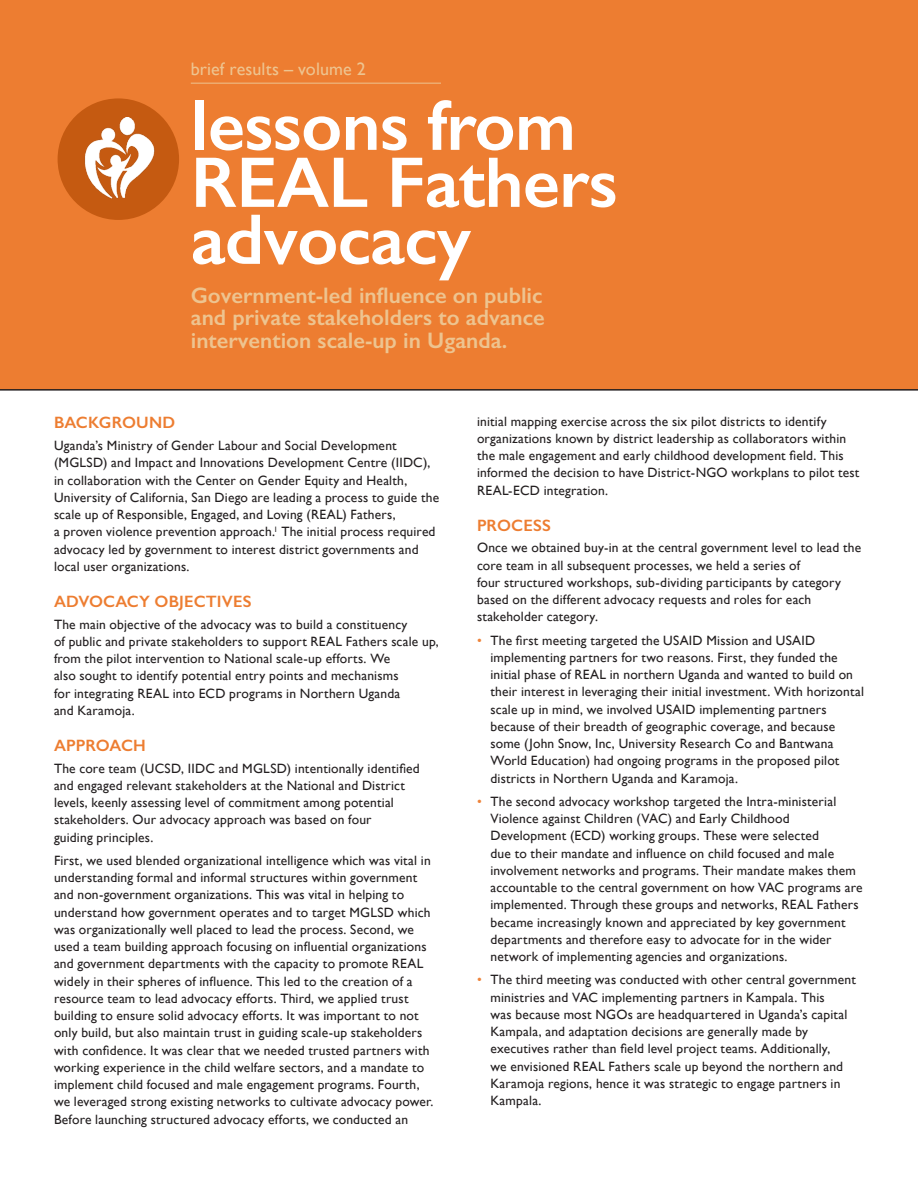
<style>
.page{position:relative;width:918px;height:1188px;background:#fff}
.page>*{position:absolute;margin:0;border:0;box-sizing:border-box;transform-origin:0 0}
.t1{font:600 72px/57px "Gill Sans";letter-spacing:-.01em;color:#fff}
.t2{font:600 22.5px/22.5px "Gill Sans";color:#edc490;text-align:justify}
.Box_Title{font:18px "Gill Sans";letter-spacing:.005em;color:#edc490}
.t3{font:600 16.5px "Gill Sans";letter-spacing:.01em;color:#ed7d31}
.Body{font:13.5px/17.2px "Gill Sans";letter-spacing:.015em;color:#231f20}
.s1{color:#ee843b}
</style>
<div class="page">
<div style="left:0;top:0;width:918px;height:391px;background:#ed7d31"></div>
<hr style="left:191px;top:83px;width:250px;height:1px;background:#edc490">
<div style="left:59px;top:100px;width:119px;height:118px;background:#c55a11;border-radius:50%"></div>
<div style="left:58px;top:98px;width:121px;height:122px;border:3px solid #c55a11;border-radius:50%"></div>
<img style="left:84px;top:117px;width:78px;height:84px">
<p class="Box_Title" style="left:191px;top:59px;width:177px">brief results – volume 2</p>
<p class="t1" style="left:191px;top:96px;width:428px">lessons from<br>REAL Fathers advocacy</p>
<p class="t2" style="left:191px;top:283px;width:355px">Government-led influence on public and private stakeholders to advance intervention scale-up in Uganda.</p>
<h1 class="t3" style="left:54px;top:413px;width:123px">BACKGROUND</h1>
<p class="Body" style="left:54px;top:437px;width:387px">Uganda’s Ministry of Gender Labour and Social Development (MGLSD) and Impact and Innovations Development Centre (IIDC), in collaboration with the Center on Gender Equity and Health, University of California, San Diego are leading a process to guide the scale up of Responsible, Engaged, and Loving (REAL) Fathers,<br>a proven violence prevention approach.<sup>1</sup> The initial process required advocacy led by government to interest district governments and local user organizations.</p>
<h1 class="t3" style="left:54px;top:591px;width:199px">ADVOCACY OBJECTIVES</h1>
<p class="Body" style="left:54px;top:615px;width:386px">The main objective of the advocacy was to build a constituency<br>of public and private stakeholders to support REAL Fathers scale up, from the pilot intervention to National scale-up efforts. We<br>also sought to identify potential entry points and mechanisms<br>for integrating REAL into ECD programs in Northern Uganda<br>and Karamoja.</p>
<h1 class="t3" style="left:54px;top:735px;width:93px">APPROACH</h1>
<p class="Body" style="left:54px;top:759px;width:367px">The core team (UCSD, IIDC and MGLSD) intentionally identified and engaged relevant stakeholders at the National and District levels, keenly assessing level of commitment among potential stakeholders. Our advocacy approach was based on four<br>guiding principles.</p>
<p class="Body" style="left:54px;top:852px;width:381px">First, we used blended organizational intelligence which was vital in understanding formal and informal structures within government and non-government organizations. This was vital in helping to understand how government operates and to target MGLSD which was organizationally well placed to lead the process. Second, we used a team building approach focusing on influential organizations and government departments with the capacity to promote REAL widely in their spheres of influence. This led to the creation of a resource team to lead advocacy efforts. Third, we applied trust building to ensure solid advocacy efforts. It was important to not only build, but also maintain trust in guiding scale-up stakeholders with confidence. It was clear that we needed trusted partners with working experience in the child welfare sectors, and a mandate to implement child focused and male engagement programs. Fourth, we leveraged strong existing networks to cultivate advocacy power.<br>Before launching structured advocacy efforts, we conducted an</p>
<p class="Body" style="left:477px;top:412px;width:384px">initial mapping exercise across the six pilot districts to identify organizations known by district leadership as collaborators within the male engagement and early childhood development field. This informed the decision to have District-NGO workplans to pilot test REAL-ECD integration.</p>
<h1 class="t3" style="left:477px;top:515px;width:76px">PROCESS</h1>
<p class="Body" style="left:477px;top:539px;width:386px">Once we obtained buy-in at the central government level to lead the core team in all subsequent processes, we held a series of<br>four structured workshops, sub-dividing participants by category based on the different advocacy requests and roles for each stakeholder category.</p>
<p class="Body" style="left:490px;top:631px;width:375px;text-indent:-14px"><span class="s1">•</span> The first meeting targeted the USAID Mission and USAID implementing partners for two reasons. First, they funded the initial phase of REAL in northern Uganda and wanted to build on their interest in leveraging their initial investment. With horizontal scale up in mind, we involved USAID implementing partners because of their breadth of geographic coverage, and because some (John Snow, Inc, University Research Co and Bantwana World Education) had ongoing programs in the proposed pilot districts in Northern Uganda and Karamoja.</p>
<p class="Body" style="left:490px;top:793px;width:374px;text-indent:-14px"><span class="s1">•</span> The second advocacy workshop targeted the Intra-ministerial Violence against Children (VAC) and Early Childhood Development (ECD) working groups. These were selected<br>due to their mandate and influence on child focused and male involvement networks and programs. Their mandate makes them accountable to the central government on how VAC programs are implemented. Through these groups and networks, REAL Fathers became increasingly known and appreciated by key government departments and therefore easy to advocate for in the wider network of implementing agencies and organizations.</p>
<p class="Body" style="left:490px;top:971px;width:367px;text-indent:-14px"><span class="s1">•</span> The third meeting was conducted with other central government ministries and VAC implementing partners in Kampala. This<br>was because most NGOs are headquartered in Uganda’s capital Kampala, and adaptation decisions are generally made by executives rather than field level project teams. Additionally,<br>we envisioned REAL Fathers scale up beyond the northern and Karamoja regions, hence it was strategic to engage partners in Kampala.</p>
</div>
